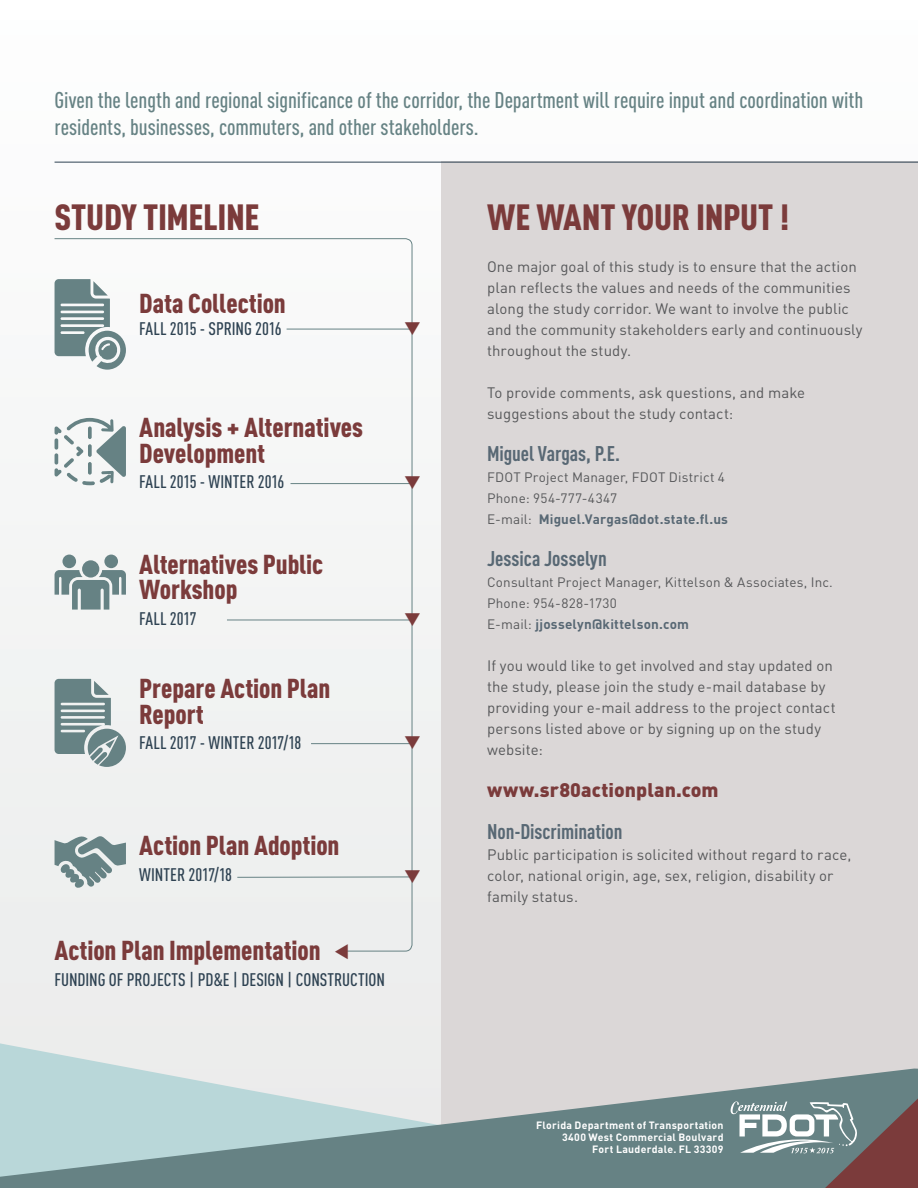
<style>
.page{position:relative;width:918px;height:1188px;background:#fff}
.page>*{position:absolute;margin:0;border:0;box-sizing:border-box;transform-origin:0 0}
.t1{font:900 condensed 36px "DIN Pro";letter-spacing:-.01em;color:#7b3b3b}
.t2{font:900 condensed 27px/25.5px "DIN Pro";letter-spacing:-.005em;color:#7b3b3b}
.t3{font:500 condensed 22.5px/27px "DIN Pro";color:#668284}
.t4{font:700 condensed 21px "DIN Pro";letter-spacing:-.005em;color:#586874}
.t5{font:900 19.5px "DIN Pro";letter-spacing:.005em;color:#7b3b3b}
.t6{font:500 condensed 18px "DIN Pro";letter-spacing:-.005em;color:#2e4252}
.t7{font:15px/21px "DIN Pro";letter-spacing:.005em;color:#57585a}
.t8{font:13.5px "DIN Pro";letter-spacing:.015em;color:#57585a}
.t9{font:700 13.5px "DIN Pro";letter-spacing:.015em;color:#586874}
.t10{font:700 10.5px "DIN Pro";letter-spacing:.025em;color:#fff}
.s1{font-weight:400;color:#57585a}
</style>
<div class="page">
<div style="left:0;top:0;width:918px;height:1188px;background:linear-gradient(to right,#f7f7f7,#fefefe)"></div>
<div style="left:442px;top:162px;width:476px;height:1026px;background:#dbd7d7"></div>
<hr style="left:55px;top:162px;width:863px;height:1px;background:#2e4252">
<svg style="left:0;top:1020px;width:442px;height:46px;background:#e8ebea"></svg>
<svg style="left:0;top:1066px;width:582px;height:122px;background:#a4b9bb"></svg>
<svg style="left:582px;top:1068px;width:336px;height:120px;fill:#668284"></svg>
<svg style="left:54px;top:238px;width:359px;height:714px"></svg>
<hr style="left:287px;top:329px;width:125px;height:1px;background:#668284">
<hr style="left:291px;top:483px;width:121px;height:1px;background:#668284">
<hr style="left:227px;top:620px;width:185px;height:1px;background:#668284">
<hr style="left:311px;top:743px;width:101px;height:1px;background:#668284">
<svg style="left:731px;top:1101px;width:126px;height:52px;background:#95a9aa"></svg>
<hr style="left:237px;top:877px;width:175px;height:1px;background:#668284">
<svg style="left:405px;top:321px;width:15px;height:14px"></svg>
<svg style="left:405px;top:476px;width:15px;height:13px"></svg>
<svg style="left:405px;top:612px;width:15px;height:14px"></svg>
<svg style="left:405px;top:736px;width:15px;height:13px"></svg>
<svg style="left:335px;top:944px;width:14px;height:15px"></svg>
<svg style="left:405px;top:870px;width:15px;height:13px"></svg>
<p class="t3" style="left:55px;top:84px;width:810px">Given the length and regional significance of the corridor, the Department will require input and coordination with residents, businesses, commuters, and other stakeholders.</p>
<p class="t1" style="left:55px;top:189px;width:206px">STUDY TIMELINE</p>
<p class="t2" style="left:139px;top:289px;width:148px">Data Collection</p>
<p class="t6" style="left:139px;top:315px;width:144px">FALL 2015 - SPRING 2016</p>
<p class="t2" style="left:139px;top:412px;width:225px">Analysis + Alternatives</p>
<p class="t2" style="left:139px;top:438px;width:127px">Development</p>
<p class="t6" style="left:139px;top:468px;width:147px">FALL 2015 - WINTER 2016</p>
<p class="t2" style="left:139px;top:549px;width:186px">Alternatives Public<br>Workshop</p>
<p class="t6" style="left:139px;top:605px;width:59px">FALL 2017</p>
<p class="t2" style="left:139px;top:673px;width:193px">Prepare Action Plan</p>
<p class="t2" style="left:139px;top:699px;width:66px">Report</p>
<p class="t6" style="left:139px;top:729px;width:164px">FALL 2017 - WINTER 2017/18</p>
<p class="t2" style="left:139px;top:831px;width:202px">Action Plan Adoption</p>
<p class="t6" style="left:139px;top:861px;width:94px">WINTER 2017/18</p>
<p class="t2" style="left:55px;top:935px;width:268px">Action Plan Implementation</p>
<p class="t6" style="left:55px;top:966px;width:332px">FUNDING OF PROJECTS | PD&amp;E | DESIGN | CONSTRUCTION</p>
<p class="t1" style="left:487px;top:189px;width:304px">WE WANT YOUR INPUT !</p>
<p class="t7" style="left:487px;top:254px;width:377px">One major goal of this study is to ensure that the action plan reflects the values and needs of the communities along the study corridor. We want to involve the public and the community stakeholders early and continuously throughout the study.</p>
<p class="t7" style="left:487px;top:380px;width:320px">To provide comments, ask questions, and make suggestions about the study contact:</p>
<p class="t4" style="left:487px;top:437px;width:135px">Miguel Vargas, P.E.</p>
<p class="t8" style="left:487px;top:466px;width:239px">FDOT Project Manager, FDOT District 4</p>
<p class="t8" style="left:487px;top:487px;width:132px">Phone: 954-777-4347</p>
<p class="t9" style="left:487px;top:508px;width:243px"><span class="s1">E-mail:</span> Miguel.Vargas@dot.state.fl.us</p>
<p class="t4" style="left:487px;top:542px;width:121px">Jessica Josselyn</p>
<p class="t8" style="left:487px;top:571px;width:347px">Consultant Project Manager, Kittelson &amp; Associates, Inc.</p>
<p class="t8" style="left:487px;top:592px;width:131px">Phone: 954-828-1730</p>
<p class="t9" style="left:487px;top:613px;width:203px"><span class="s1">E-mail:</span> jjosselyn@kittelson.com</p>
<p class="t7" style="left:487px;top:653px;width:350px">If you would like to get involved and stay updated on the study, please join the study e-mail database by providing your e-mail address to the project contact persons listed above or by signing up on the study website:</p>
<p class="t5" style="left:487px;top:773px;width:233px">www.sr80actionplan.com</p>
<p class="t4" style="left:487px;top:815px;width:137px">Non-Discrimination</p>
<p class="t7" style="left:487px;top:842px;width:366px">Public participation is solicited without regard to race, color, national origin, age, sex, religion, disability or family status.</p>
<p class="t10" style="left:536px;top:1117px;width:189px">Florida Department of Transportation</p>
<p class="t10" style="left:562px;top:1129px;width:163px">3400 West Commercial Boulvard</p>
<p class="t10" style="left:592px;top:1141px;width:133px">Fort Lauderdale. FL 33309</p>
</div>
